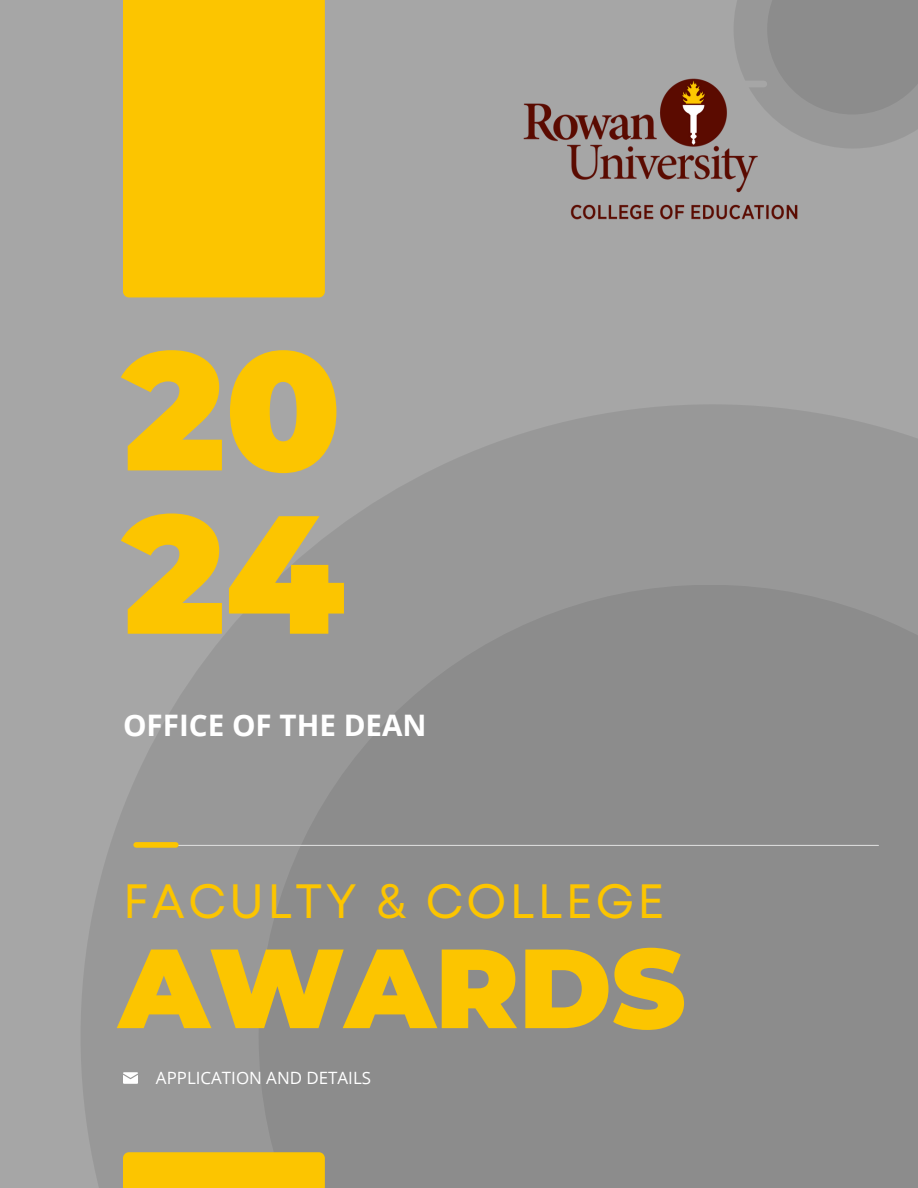
<style>
.page{position:relative;width:918px;height:1188px;background:#a6a6a6}
.page>*{position:absolute;margin:0;border:0;box-sizing:border-box;transform-origin:0 0}
.t1{font:900 167.85px/163.4px "Montserrat";color:#fcc500}
.t2{font:900 112.35px "Montserrat";color:#fcc500}
.t3{font:48.15px "Mont";letter-spacing:.07em;color:#fcc500}
.t4{font:700 29.7px "Open Sans";color:#fff}
.t5{font:16.95px "Open Sans";color:#fff}
</style>
<div class="page">
<div style="left:81px;top:404px;width:837px;height:784px;background:linear-gradient(to right,#a1a1a1,#979797)"></div>
<svg style="left:734px;top:0;width:184px;height:148px;fill:#989898"></svg>
<div style="left:259px;top:585px;width:659px;height:603px;background:#8c8c8c"></div>
<div style="left:767px;top:0;width:151px;height:115px;background:#8c8c8c"></div>
<hr style="left:157px;top:845px;width:721px;height:1px;background:#d9d9d9">
<div style="left:136px;top:842px;width:40px;height:6px;background:#fcc500"></div>
<div style="left:123px;top:0;width:202px;height:297px;background:#fcc500"></div>
<div style="left:123px;top:1152px;width:202px;height:36px;background:#fcc500"></div>
<svg style="left:123px;top:1072px;width:15px;height:11px"></svg>
<img style="left:523px;top:45px;width:307px;height:175px">
<h3 class="t1" style="left:123px;top:329px;width:223px">20<br>24</h3>
<h2 class="t4" style="left:123px;top:704px;width:305px">OFFICE OF THE DEAN</h2>
<h1 class="t3" style="left:123px;top:883px;width:543px">FACULTY &amp; COLLEGE</h1>
<h4 class="t2" style="left:119px;top:919px;width:568px">AWARDS</h4>
<p class="t5" style="left:156px;top:1066px;width:217px">APPLICATION AND DETAILS</p>
</div>
